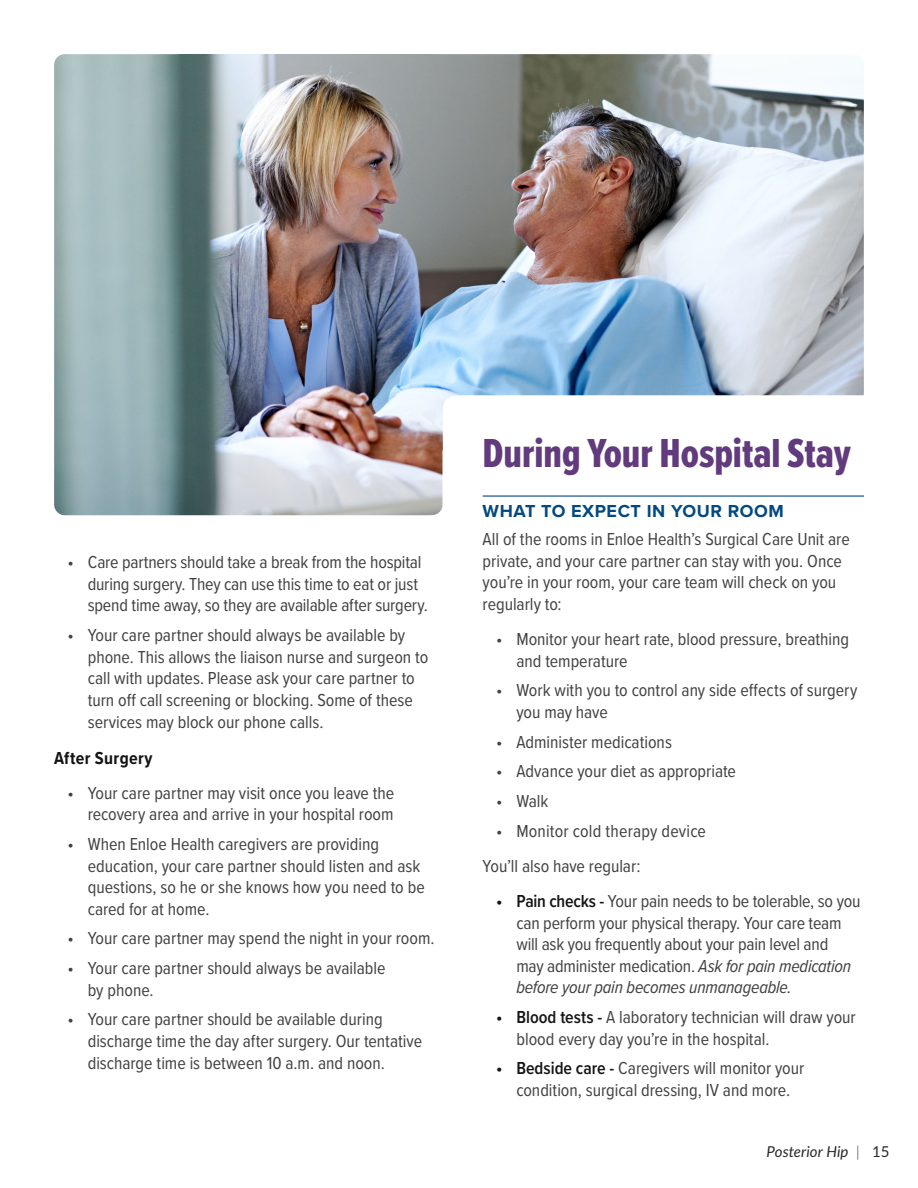
<style>
.page{position:relative;width:918px;height:1188px;background:#fff}
.page>*{position:absolute;margin:0;border:0;box-sizing:border-box;transform-origin:0 0}
.t1{font:42px "Proxima Nova Ex Cn Extrabld";color:#613b7d}
.t2{font:18px/21.6px "Proxima Nova Cond";color:#414042}
.t3{font:700 18px "Proxima Nova";letter-spacing:.03em;color:#034981}
.t4{font:700 18px "Proxima Nova Cond";letter-spacing:.02em;color:#141414}
.t5{font:italic 15px "Lato";letter-spacing:.005em;color:#292829}
.s1{font-weight:600;color:#141414}
.s2{font-style:italic}
.s3{font-weight:300;font-style:normal}
.s4{font-style:normal}
</style>
<div class="page">
<img style="left:443px;top:54px;width:421px;height:341px">
<img style="left:443px;top:330px;width:63px;height:65px">
<img style="left:54px;top:54px;width:389px;height:461px">
<hr style="left:483px;top:495px;width:381px;height:2px;background:#034981">
<p class="t2" style="left:88px;top:551px;width:342px;text-indent:-20px">• Care partners should take a break from the hospital during surgery. They can use this time to eat or just spend time away, so they are available after surgery.</p>
<p class="t2" style="left:88px;top:624px;width:342px;text-indent:-20px">• Your care partner should always be available by phone. This allows the liaison nurse and surgeon to call with updates. Please ask your care partner to turn off call screening or blocking. Some of these services may block our phone calls.</p>
<p class="t4" style="left:54px;top:744px;width:100px">After Surgery</p>
<p class="t2" style="left:68px;top:781px;width:328px;text-align:right">• Your care partner may visit once you leave the recovery area and arrive in your hospital room</p>
<p class="t2" style="left:88px;top:832px;width:339px;text-indent:-20px">• When Enloe Health caregivers are providing education, your care partner should listen and ask questions, so he or she knows how you need to be cared for at home.</p>
<p class="t2" style="left:68px;top:927px;width:369px">• Your care partner may spend the night in your room.</p>
<p class="t2" style="left:88px;top:957px;width:299px;text-indent:-20px">• Your care partner should always be available by phone.</p>
<p class="t2" style="left:88px;top:1008px;width:336px;text-indent:-20px">• Your care partner should be available during discharge time the day after surgery. Our tentative discharge time is between 10 a.m. and noon.</p>
<h1 class="t1" style="left:483px;top:423px;width:370px">During Your Hospital Stay</h1>
<p class="t3" style="left:483px;top:497px;width:303px">WHAT TO EXPECT IN YOUR ROOM</p>
<p class="t2" style="left:483px;top:528px;width:369px">All of the rooms in Enloe Health’s Surgical Care Unit are private, and your care partner can stay with you. Once you’re in your room, your care team will check on you regularly to:</p>
<p class="t2" style="left:516px;top:628px;width:334px;text-indent:-20px">• Monitor your heart rate, blood pressure, breathing and temperature</p>
<p class="t2" style="left:516px;top:679px;width:343px;text-indent:-20px">• Work with you to control any side effects of surgery you may have</p>
<p class="t2" style="left:496px;top:730px;width:177px">• Administer medications</p>
<p class="t2" style="left:496px;top:760px;width:241px">• Advance your diet as appropriate</p>
<p class="t2" style="left:496px;top:790px;width:54px">• Walk</p>
<p class="t2" style="left:483px;top:813px;width:225px;line-height:35.1px;text-indent:14px">• Monitor cold therapy device<br>You’ll also have regular:</p>
<p class="t2" style="left:516px;top:889px;width:346px;text-indent:-20px"><span class="s1">• Pain checks -</span> Your pain needs to be tolerable, so you can perform your physical therapy. Your care team will ask you frequently about your pain level and<br>may administer medication. <span class="s2">Ask for pain medication before your pain becomes unmanageable.</span></p>
<p class="t2" style="left:516px;top:1006px;width:341px;text-indent:-20px"><span class="s1">• Blood tests -</span> A laboratory technician will draw your blood every day you’re in the hospital.</p>
<p class="t2" style="left:496px;top:1057px;width:310px;text-align:center"><span class="s1">• Bedside care -</span> Caregivers will monitor your condition, surgical dressing, IV and more.</p>
<p class="t5" style="left:767px;top:1140px;width:124px">Posterior Hip <span class="s3">|</span> <span class="s4">15</span></p>
</div>
